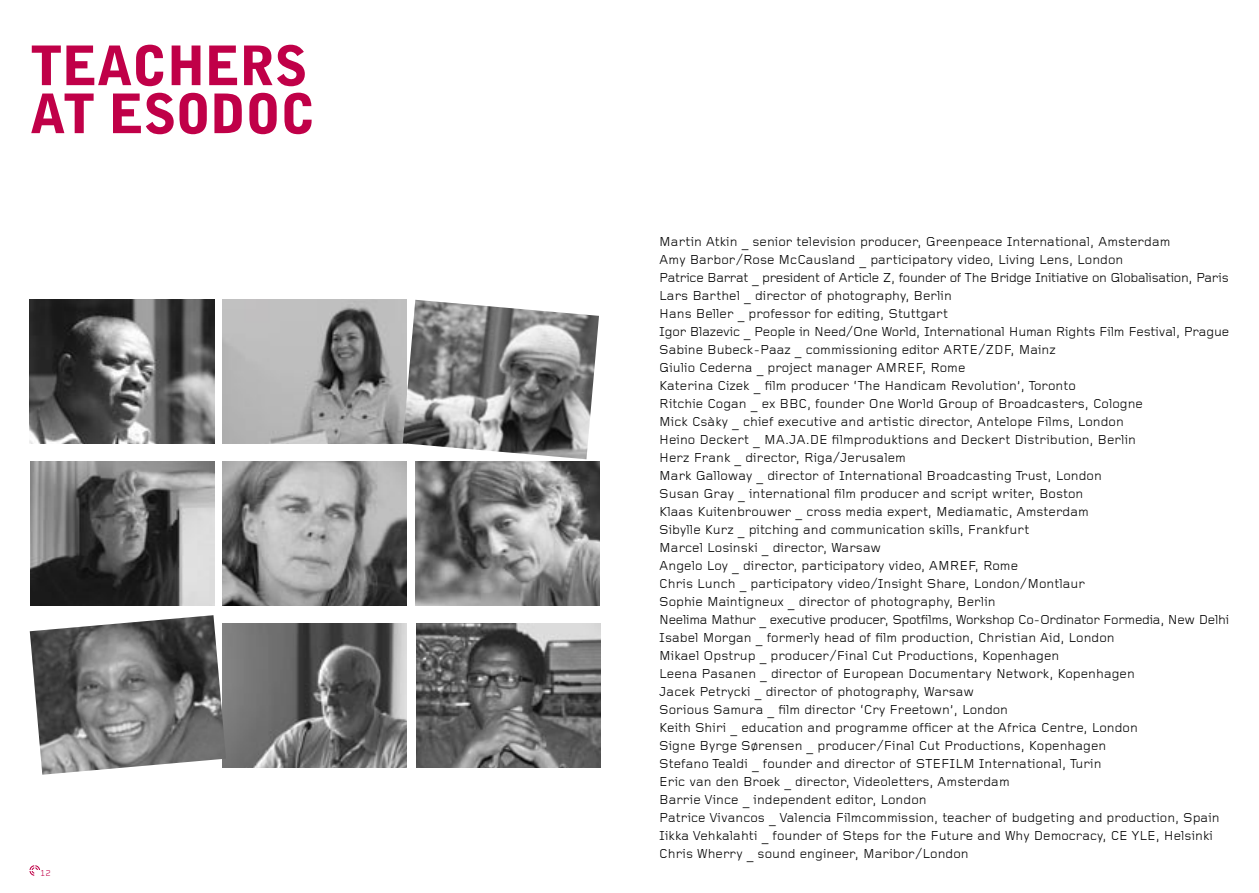
<style>
.page{position:relative;width:1259px;height:893px;background:#fff}
.page>*{position:absolute;margin:0;border:0;box-sizing:border-box;transform-origin:0 0}
.statements{font:900 54px "Bell Gothic";letter-spacing:-.02em;color:#c00048}
.testo_corrente{font:13.5px "Foundry Gridnik";color:#000}
.testo_corrente-2{font:13.5px "Foundry Gridnik";letter-spacing:-.025em;color:#000}
.t1{font:9px "Foundry Gridnik";color:#c00048}
</style>
<div class="page">
<svg style="left:29px;top:865px;width:11px;height:11px"></svg>
<img style="left:222px;top:300px;width:181px;height:144px">
<img style="left:30px;top:300px;width:184px;height:144px">
<img style="left:403px;top:300px;width:196px;height:159px">
<img style="left:222px;top:462px;width:185px;height:144px">
<img style="left:30px;top:462px;width:185px;height:144px">
<img style="left:415px;top:462px;width:185px;height:144px">
<img style="left:226px;top:624px;width:181px;height:144px">
<img style="left:416px;top:624px;width:184px;height:144px">
<img style="left:30px;top:615px;width:196px;height:160px">
<p class="statements" style="left:30px;top:34px;width:279px">TEACHERS</p>
<p class="statements" style="left:30px;top:82px;width:288px">AT ESODOC</p>
<p class="t1" style="left:40px;top:868px;width:12px">12</p>
<p class="testo_corrente" style="left:659px;top:234px;width:513px">Martin Atkin _ senior television producer, Greenpeace International, Amsterdam</p>
<p class="testo_corrente" style="left:659px;top:252px;width:465px">Amy Barbor/Rose McCausland _ participatory video, Living Lens, London</p>
<p class="testo_corrente-2" style="left:659px;top:270px;width:571px">Patrice Barrat _ president of Article Z, founder of The Bridge Initiative on Globalisation, Paris</p>
<p class="testo_corrente" style="left:659px;top:288px;width:294px">Lars Barthel _ director of photography, Berlin</p>
<p class="testo_corrente" style="left:659px;top:306px;width:290px">Hans Beller _ professor for editing, Stuttgart</p>
<p class="testo_corrente" style="left:659px;top:324px;width:571px">Igor Blazevic _ People in Need/One World, International Human Rights Film Festival, Prague</p>
<p class="testo_corrente" style="left:659px;top:342px;width:398px">Sabine Bubeck-Paaz _ commissioning editor ARTE/ZDF, Mainz</p>
<p class="testo_corrente" style="left:659px;top:360px;width:308px">Giulio Cederna _ project manager AMREF, Rome</p>
<p class="testo_corrente" style="left:659px;top:378px;width:418px">Katerina Cizek _ film producer ‘The Handicam Revolution’, Toronto</p>
<p class="testo_corrente" style="left:659px;top:396px;width:485px">Ritchie Cogan _ ex BBC, founder One World Group of Broadcasters, Cologne</p>
<p class="testo_corrente" style="left:659px;top:414px;width:466px">Mick Csàky _ chief executive and artistic director, Antelope Films, London</p>
<p class="testo_corrente" style="left:659px;top:432px;width:478px">Heino Deckert _ MA.JA.DE filmproduktions and Deckert Distribution, Berlin</p>
<p class="testo_corrente" style="left:659px;top:450px;width:248px">Herz Frank _ director, Riga/Jerusalem</p>
<p class="testo_corrente" style="left:659px;top:468px;width:444px">Mark Galloway _ director of International Broadcasting Trust, London</p>
<p class="testo_corrente" style="left:659px;top:486px;width:425px">Susan Gray _ international film producer and script writer, Boston</p>
<p class="testo_corrente" style="left:659px;top:504px;width:431px">Klaas Kuitenbrouwer _ cross media expert, Mediamatic, Amsterdam</p>
<p class="testo_corrente" style="left:659px;top:522px;width:371px">Sibylle Kurz _ pitching and communication skills, Frankfurt</p>
<p class="testo_corrente" style="left:659px;top:540px;width:223px">Marcel Losinski _ director, Warsaw</p>
<p class="testo_corrente" style="left:659px;top:558px;width:360px">Angelo Loy _ director, participatory video, AMREF, Rome</p>
<p class="testo_corrente" style="left:659px;top:576px;width:427px">Chris Lunch _ participatory video/Insight Share, London/Montlaur</p>
<p class="testo_corrente" style="left:659px;top:594px;width:338px">Sophie Maintigneux _ director of photography, Berlin</p>
<p class="testo_corrente-2" style="left:659px;top:612px;width:571px">Neelima Mathur _ executive producer, Spotfilms, Workshop Co-Ordinator Formedia, New Delhi</p>
<p class="testo_corrente" style="left:659px;top:630px;width:457px">Isabel Morgan _ formerly head of film production, Christian Aid, London</p>
<p class="testo_corrente" style="left:659px;top:648px;width:402px">Mikael Opstrup _ producer/Final Cut Productions, Kopenhagen</p>
<p class="testo_corrente" style="left:659px;top:666px;width:477px">Leena Pasanen _ director of European Documentary Network, Kopenhagen</p>
<p class="testo_corrente" style="left:659px;top:684px;width:316px">Jacek Petrycki _ director of photography, Warsaw</p>
<p class="testo_corrente" style="left:659px;top:702px;width:350px">Sorious Samura _ film director ‘Cry Freetown’, London</p>
<p class="testo_corrente" style="left:659px;top:720px;width:480px">Keith Shiri _ education and programme officer at the Africa Centre, London</p>
<p class="testo_corrente" style="left:659px;top:738px;width:448px">Signe Byrge Sørensen _ producer/Final Cut Productions, Kopenhagen</p>
<p class="testo_corrente" style="left:659px;top:756px;width:444px">Stefano Tealdi _ founder and director of STEFILM International, Turin</p>
<p class="testo_corrente" style="left:659px;top:774px;width:352px">Eric van den Broek _ director, Videoletters, Amsterdam</p>
<p class="testo_corrente" style="left:659px;top:792px;width:269px">Barrie Vince _ independent editor, London</p>
<p class="testo_corrente" style="left:659px;top:810px;width:562px">Patrice Vivancos _ Valencia Filmcommission, teacher of budgeting and production, Spain</p>
<p class="testo_corrente" style="left:659px;top:828px;width:555px">Iikka Vehkalahti _ founder of Steps for the Future and Why Democracy, CE YLE, Helsinki</p>
<p class="testo_corrente" style="left:659px;top:846px;width:311px">Chris Wherry _ sound engineer, Maribor/London</p>
</div>
